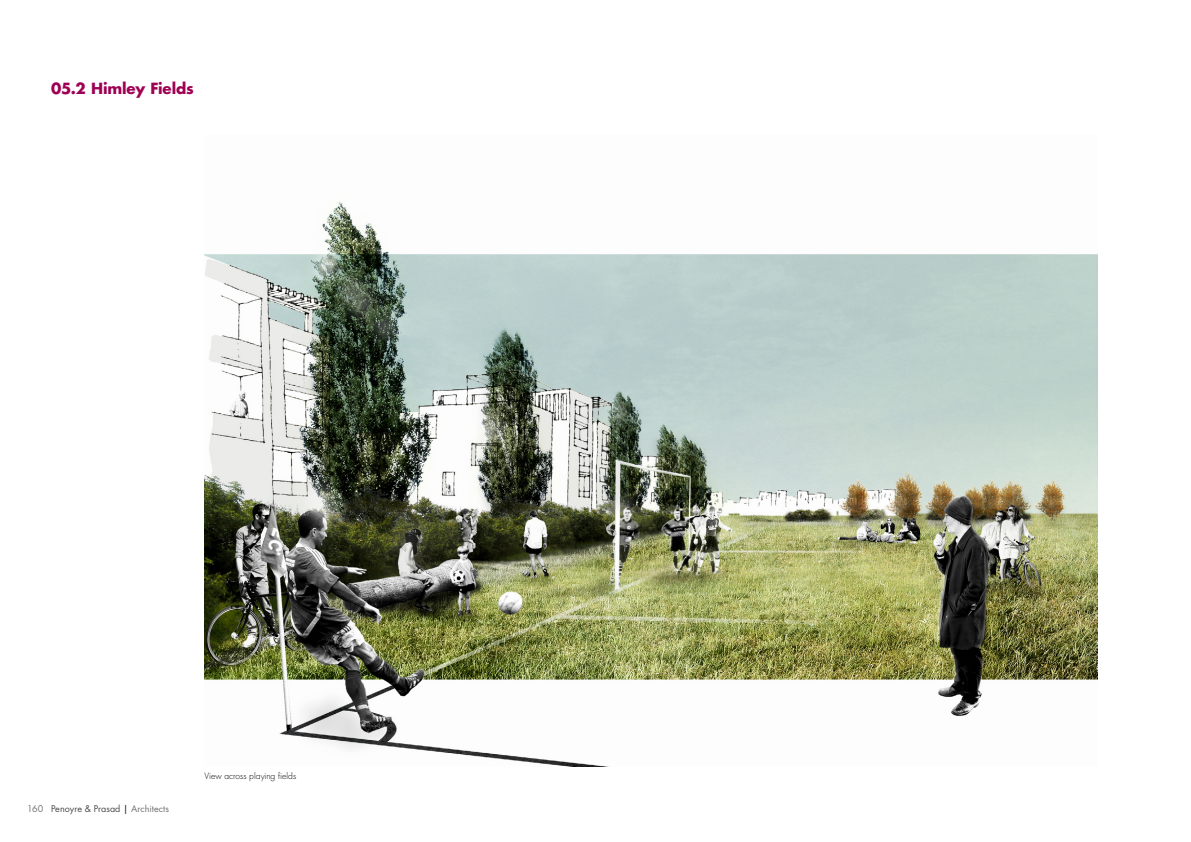
<style>
.page{position:relative;width:1191px;height:842px;background:#fff}
.page>*{position:absolute;margin:0;border:0;box-sizing:border-box;transform-origin:0 0}
.t1{font:700 15px "Futura Std";letter-spacing:-.01em;color:#9e0054}
.t2{font:9px "Futura Std";letter-spacing:.005em;color:#4b4b4d}
.t3{font:300 8.5px "Futura Std";color:#000}
.s1{color:#707172}
.s2{color:#000}
</style>
<div class="page">
<img style="left:205px;top:201px;width:892px;height:566px">
<h1 class="t1" style="left:51px;top:78px;width:144px">05.2 Himley Fields</h1>
<p class="t2" style="left:27px;top:803px;width:143px"><span class="s1">160</span> Penoyre &amp; Prasad <span class="s2">|</span> <span class="s1">Architects</span></p>
<p class="t3" style="left:204px;top:770px;width:93px">View across playing fields</p>
</div>
